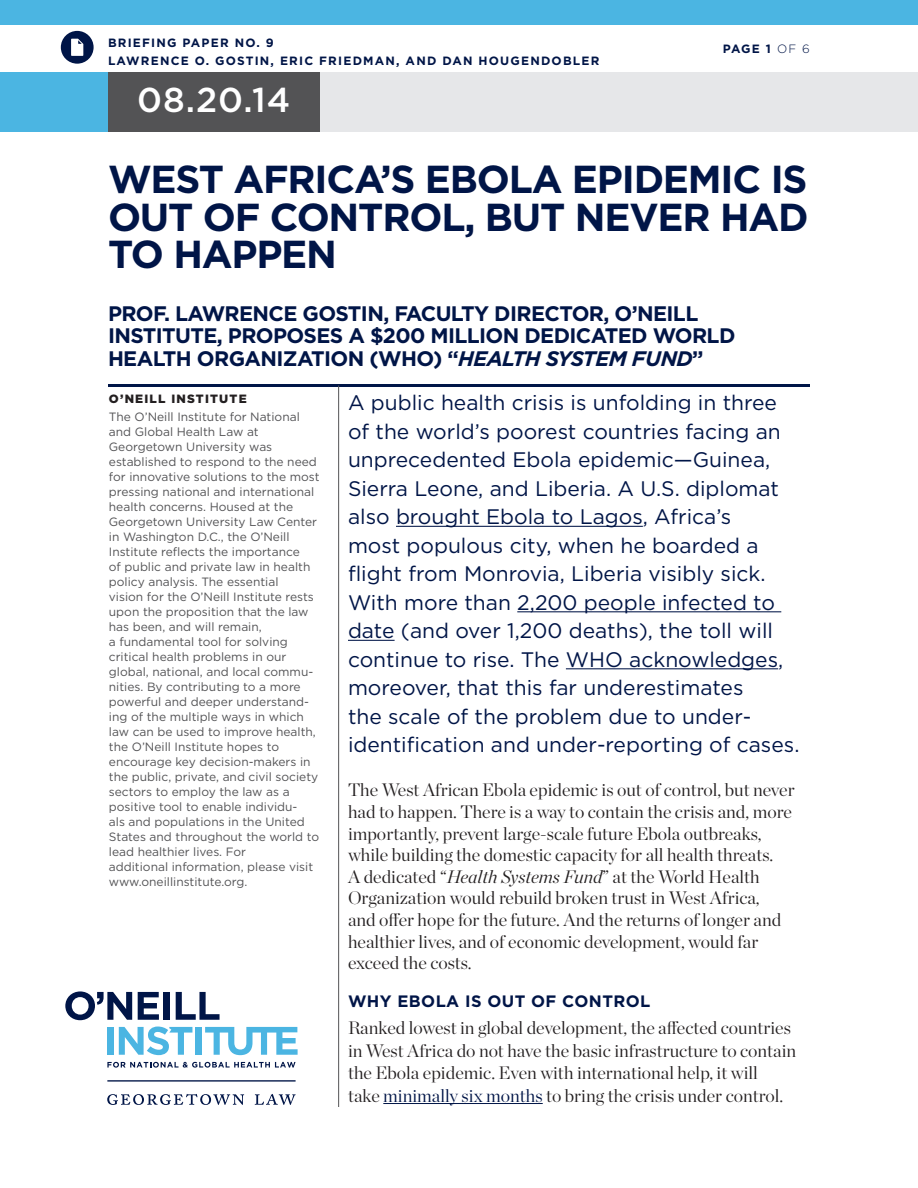
<style>
.page{position:relative;width:918px;height:1188px;background:#fff}
.page>*{position:absolute;margin:0;border:0;box-sizing:border-box;transform-origin:0 0}
._2_HEADLINE{font:700 39px/37.5px "Gotham";letter-spacing:-.03em;color:#001547;text-align:justify}
.t1{font:500 34.5px "Gotham";color:#fff}
._3_TEXT__INTRO{font:21px/28.5px "Gotham";color:#001547}
._2_HEADLINE-2{font:700 21px/22.5px "Gotham";letter-spacing:-.03em;color:#001547}
._3_TEXT__BODY{font:300 18px/21.6px "Chronicle Display";color:#231f20}
._3_TEXT__BODY-2{font:700 16.5px "Gotham";letter-spacing:.025em;color:#001547}
.ONEILL_STORY__SID{font:12px/15px "Gotham";color:#535355}
._1_AUTHORS_NAME__TOP{font:700 12px "Gotham";letter-spacing:.1em;color:#001547}
.ONIELLL_NAME__SID{font:900 12px "Gotham";letter-spacing:.1em;color:#231f20}
.s1{font-weight:300}
.s2{font-style:italic}
.s3{color:#001547}
</style>
<div class="page">
<div style="left:0;top:0;width:918px;height:25px;background:#4bb5e2"></div>
<div style="left:0;top:72px;width:109px;height:59px;background:#4bb5e2"></div>
<div style="left:319px;top:72px;width:599px;height:59px;background:#e6e7e9"></div>
<div style="left:108px;top:72px;width:212px;height:59px;background:#535355"></div>
<hr style="left:396px;top:526px;width:247px;height:1px;background:#001547">
<hr style="left:517px;top:611px;width:264px;height:1px;background:#001547">
<hr style="left:348px;top:640px;width:47px;height:1px;background:#001547">
<hr style="left:566px;top:668px;width:212px;height:1px;background:#001547">
<hr style="left:383px;top:1103px;width:160px;height:1px;background:#001547">
<hr style="left:108px;top:384px;width:702px;height:3px;background:#001547">
<hr style="left:338px;top:386px;width:1px;height:721px;background:#535355">
<svg style="left:65px;top:991px;width:67px;height:29px"></svg>
<svg style="left:138px;top:992px;width:21px;height:28px"></svg>
<div style="left:164px;top:992px;width:6px;height:28px;background:#001547"></div>
<svg style="left:176px;top:992px;width:44px;height:28px"></svg>
<div style="left:107px;top:1027px;width:7px;height:28px;background:#4bb5e2"></div>
<svg style="left:119px;top:1027px;width:73px;height:28px"></svg>
<div style="left:196px;top:1027px;width:6px;height:28px;background:#4bb5e2"></div>
<svg style="left:205px;top:1027px;width:93px;height:28px"></svg>
<svg style="left:107px;top:1062px;width:189px;height:6px"></svg>
<hr style="left:107px;top:1080px;width:189px;height:2px;background:#001547">
<svg style="left:107px;top:1094px;width:137px;height:11px"></svg>
<svg style="left:255px;top:1094px;width:41px;height:11px"></svg>
<div style="left:61px;top:31px;width:33px;height:33px;background:#001547;border-radius:50%"></div>
<svg style="left:71px;top:39px;width:12px;height:17px"></svg>
<p class="_1_AUTHORS_NAME__TOP" style="left:108px;top:36px;width:167px">BRIEFING PAPER NO. 9</p>
<p class="_1_AUTHORS_NAME__TOP" style="left:108px;top:54px;width:493px">LAWRENCE O. GOSTIN, ERIC FRIEDMAN, AND DAN HOUGENDOBLER</p>
<p class="t1" style="left:137px;top:79px;width:155px">08.20.14</p>
<p class="_1_AUTHORS_NAME__TOP" style="left:723px;top:42px;width:89px">PAGE 1 <span class="s1">OF 6</span></p>
<p class="_2_HEADLINE" style="left:108px;top:160px;width:702px">WEST AFRICA’S EBOLA EPIDEMIC IS OUT OF CONTROL, BUT NEVER HAD TO HAPPEN</p>
<p class="_2_HEADLINE-2" style="left:108px;top:302px;width:629px">PROF. LAWRENCE GOSTIN, FACULTY DIRECTOR, O’NEILL<br>INSTITUTE, PROPOSES A $200 MILLION DEDICATED WORLD<br>HEALTH ORGANIZATION (WHO) “<span class="s2">HEALTH SYSTEM FUND</span>”</p>
<p class="ONIELLL_NAME__SID" style="left:109px;top:392px;width:139px">O’NEILL INSTITUTE</p>
<p class="ONEILL_STORY__SID" style="left:109px;top:410px;width:212px">The O’Neill Institute for National and Global Health Law at<br>Georgetown University was established to respond to the need for innovative solutions to the most pressing national and international health concerns. Housed at the<br>Georgetown University Law Center in Washington D.C., the O’Neill<br>Institute reflects the importance<br>of public and private law in health policy analysis. The essential<br>vision for the O’Neill Institute rests upon the proposition that the law has been, and will remain,<br>a fundamental tool for solving critical health problems in our global, national, and local commu&shy;nities. By contributing to a more powerful and deeper understand&shy;ing of the multiple ways in which law can be used to improve health, the O’Neill Institute hopes to encourage key decision-makers in the public, private, and civil society sectors to employ the law as a positive tool to enable individu-<br>als and populations in the United<br>States and throughout the world to lead healthier lives. For<br>additional information, please visit www.oneillinstitute.org.</p>
<p class="_3_TEXT__INTRO" style="left:348px;top:388px;width:453px">A public health crisis is unfolding in three of the world’s poorest countries facing an unprecedented Ebola epidemic—Guinea, Sierra Leone, and Liberia. A U.S. diplomat also brought Ebola to Lagos, Africa’s<br>most populous city, when he boarded a flight from Monrovia, Liberia visibly sick.<br>With more than 2,200 people infected to date (and over 1,200 deaths), the toll will continue to rise. The WHO acknowledges, moreover, that this far underestimates<br>the scale of the problem due to under&shy;identification and under-reporting of cases.</p>
<p class="_3_TEXT__BODY" style="left:348px;top:778px;width:448px">The West African Ebola epidemic is out of control, but never had to happen. There is a way to contain the crisis and, more importantly, prevent large-scale future Ebola outbreaks, while building the domestic capacity for all health threats.<br>A dedicated “<span class="s2">Health Systems Fund</span>” at the World Health Organization would rebuild broken trust in West Africa,<br>and offer hope for the future. And the returns of longer and healthier lives, and of economic development, would far exceed the costs.</p>
<p class="_3_TEXT__BODY-2" style="left:348px;top:991px;width:304px">WHY EBOLA IS OUT OF CONTROL</p>
<p class="_3_TEXT__BODY" style="left:348px;top:1015px;width:450px;line-height:22.5px">Ranked lowest in global development, the affected countries in West Africa do not have the basic infrastructure to contain the Ebola epidemic. Even with international help, it will<br>take <span class="s3">minimally six months</span> to bring the crisis under control.</p>
</div>
